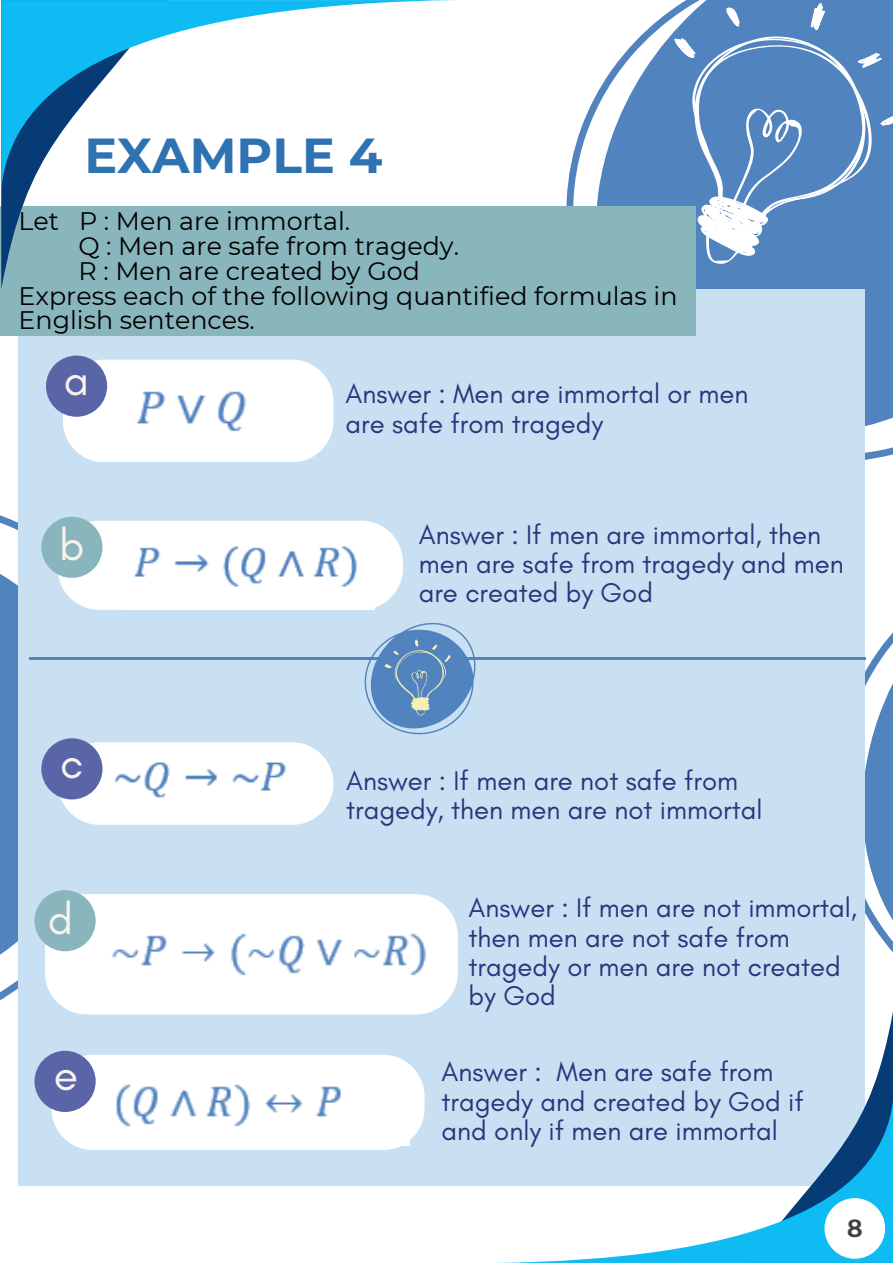
<style>
.page{position:relative;width:893px;height:1263px;background:#fff}
.page>*{position:absolute;margin:0;border:0;box-sizing:border-box;transform-origin:0 0}
.t1{font:700 48.97px "Montserrat";color:#2f72b1}
.t2{font:44.55px "Glacial Indifference";color:#f8f2ef}
.t3{font:27.45px/29.2px "Glacial Indifference";color:#29357d}
.t4{font:25.35px "Montserrat";color:#000}
.t5{font:700 24px "Public Sans";color:#404040}
</style>
<div class="page">
<svg style="left:566px;top:0;width:327px;height:460px;fill:#5183be"></svg>
<svg style="left:0;top:502px;width:19px;height:536px;fill:#5183be"></svg>
<div style="left:19px;top:290px;width:846px;height:896px;background:#c8e0f1"></div>
<div style="left:63px;top:360px;width:270px;height:102px;background:#fff;border-radius:42px"></div>
<div style="left:46px;top:356px;width:61px;height:61px;background:#5a65a8;border-radius:50%"></div>
<div style="left:58px;top:521px;width:345px;height:89px;background:#fff;border-radius:42px"></div>
<div style="left:41px;top:517px;width:62px;height:61px;background:#89b5bd;border-radius:50%"></div>
<svg style="left:674px;top:3px;width:219px;height:265px;background:#6793c6"></svg>
<div style="left:0;top:207px;width:695px;height:129px;background:#89b5bd"></div>
<hr style="left:29px;top:657px;width:836px;height:3px;background:#5183be">
<svg style="left:365px;top:623px;width:110px;height:111px"></svg>
<div style="left:58px;top:742px;width:275px;height:83px;background:#fff;border-radius:41px"></div>
<div style="left:41px;top:738px;width:62px;height:61px;background:#5a65a8;border-radius:50%"></div>
<div style="left:45px;top:894px;width:413px;height:120px;background:#fff;border-radius:42px"></div>
<div style="left:34px;top:890px;width:62px;height:61px;background:#89b5bd;border-radius:50%"></div>
<div style="left:51px;top:1055px;width:373px;height:95px;background:#fff;border-radius:42px"></div>
<div style="left:34px;top:1051px;width:62px;height:61px;background:#5a65a8;border-radius:50%"></div>
<img style="left:137px;top:391px;width:109px;height:41px">
<img style="left:134px;top:546px;width:241px;height:64px">
<img style="left:115px;top:762px;width:171px;height:36px">
<svg style="left:1px;top:190px;width:167px;height:99px"></svg>
<svg style="left:1px;top:0;width:456px;height:190px"></svg>
<svg style="left:865px;top:632px;width:28px;height:465px"></svg>
<svg style="left:497px;top:1097px;width:396px;height:166px"></svg>
<img style="left:112px;top:933px;width:314px;height:43px">
<img style="left:116px;top:1064px;width:294px;height:81px">
<div style="left:824px;top:1198px;width:61px;height:61px;background:#fff;border-radius:50%"></div>
<p class="t1" style="left:84px;top:126px;width:300px">EXAMPLE 4</p>
<p class="t4" style="left:19px;top:206px;width:333px">Let P : Men are immortal.</p>
<p class="t4" style="left:78px;top:231px;width:382px">Q : Men are safe from tragedy.</p>
<p class="t4" style="left:78px;top:255px;width:343px">R : Men are created by God</p>
<p class="t4" style="left:19px;top:280px;width:660px">Express each of the following quantified formulas in</p>
<p class="t4" style="left:19px;top:305px;width:238px">English sentences.</p>
<p class="t2" style="left:64px;top:353px;width:27px">a</p>
<p class="t3" style="left:345px;top:379px;width:404px">Answer : Men are immortal or men are safe from tragedy</p>
<h2 class="t2" style="left:59px;top:518px;width:27px">b</h2>
<p class="t3" style="left:419px;top:520px;width:426px">Answer : If men are immortal, then men are safe from tragedy and men are created by God</p>
<h2 class="t2" style="left:60px;top:735px;width:25px">c</h2>
<h2 class="t2" style="left:48px;top:891px;width:27px">d</h2>
<h2 class="t2" style="left:54px;top:1048px;width:26px">e</h2>
<p class="t3" style="left:346px;top:765px;width:418px">Answer : If men are not safe from tragedy, then men are not immortal</p>
<p class="t3" style="left:468px;top:893px;width:390px">Answer : If men are not immortal, then men are not safe from tragedy or men are not created by God</p>
<p class="t3" style="left:441px;top:1057px;width:364px">Answer : Men are safe from tragedy and created by God if and only if men are immortal</p>
<p class="t5" style="left:847px;top:1214px;width:18px">8</p>
</div>
